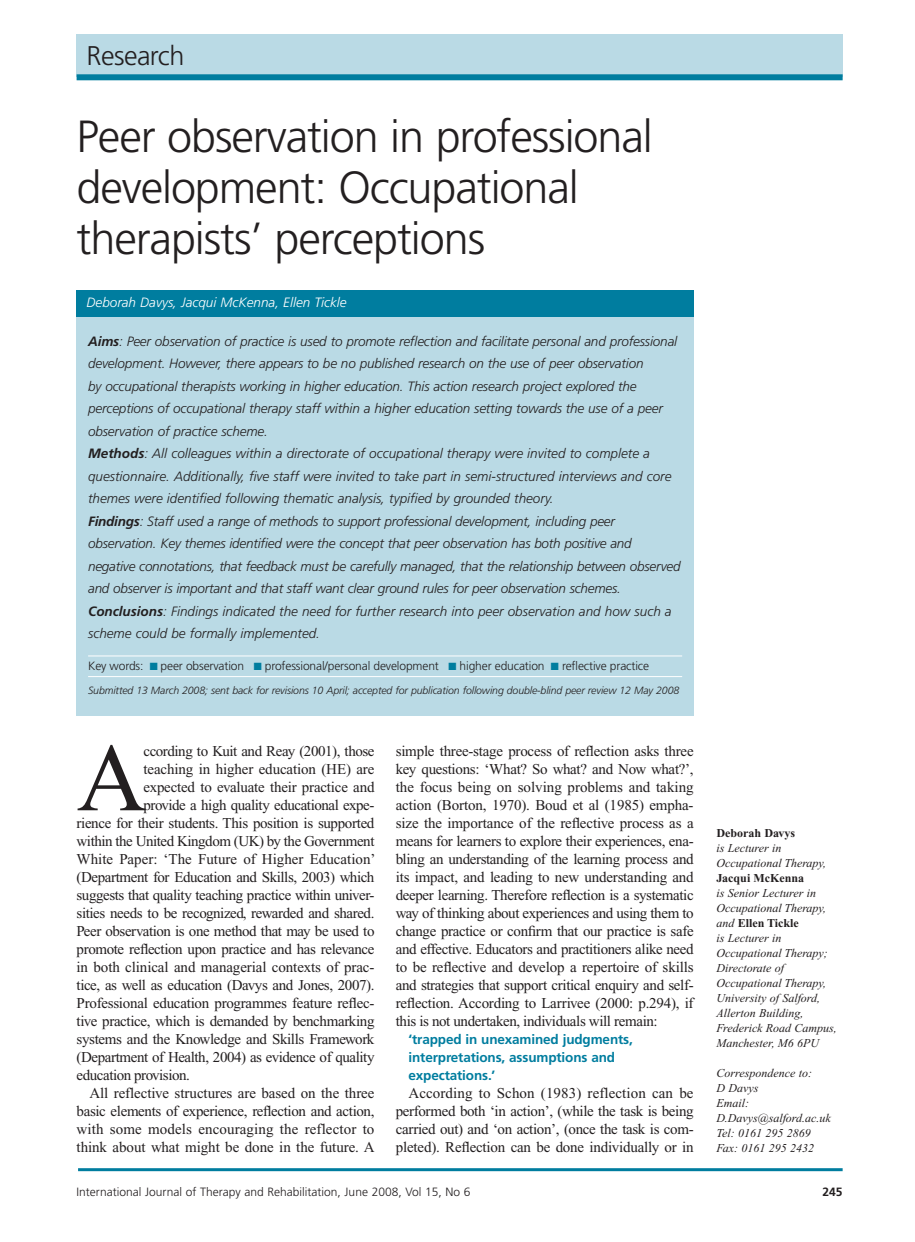
<style>
.page{position:relative;width:915px;height:1242px;background:#fff}
.page>*{position:absolute;margin:0;border:0;box-sizing:border-box;transform-origin:0 0}
.t1{font:96.6px "Times New Roman";color:#231f20}
.t2{font:300 45px/51px "Frutiger";letter-spacing:-.025em;color:#231f20}
.t3{font:300 27px "Frutiger";letter-spacing:-.02em;color:#231f20}
.t4{font:15px/18px "Times New Roman";letter-spacing:-.025em;color:#231f20;text-align:justify}
.t5{font:15px "Times New Roman";letter-spacing:-.005em;color:#231f20}
.t6{font:15px "Times New Roman";color:#231f20}
.t7{font:15px "Times New Roman";letter-spacing:.005em;color:#231f20}
.t8{font:italic 300 13.5px/22.5px "Frutiger";letter-spacing:-.01em;color:#231f20}
.t9{font:700 13.5px/18px "Frutiger";letter-spacing:-.01em;color:#007d9f}
.t10{font:italic 300 13.5px "Frutiger";color:#fff}
.t11{font:italic 12px/15px "Times New Roman";color:#231f20}
.t12{font:300 12px "Frutiger";letter-spacing:-.01em;color:#231f20}
.t13{font:700 12px "Times New Roman";color:#231f20}
.t14{font:700 12px "Frutiger";color:#231f20}
.t15{font:italic 300 10.5px "Frutiger";letter-spacing:-.01em;color:#231f20}
.s1{font-weight:700}
.s2{color:#007d9f}
.s3{font-weight:700;font-style:normal}
</style>
<div class="page">
<div style="left:77px;top:314px;width:616px;height:401px;background:#badae5"></div>
<hr style="left:88px;top:655px;width:594px;height:1px;background:#fff">
<hr style="left:88px;top:676px;width:594px;height:1px;background:#fff">
<div style="left:77px;top:290px;width:616px;height:27px;background:#007d9f"></div>
<hr style="left:78px;top:1168px;width:764px;height:3px;background:#007d9f">
<div style="left:77px;top:34px;width:765px;height:43px;background:#badae5"></div>
<div style="left:77px;top:74px;width:765px;height:6px;background:#007d9f"></div>
<h3 class="t3" style="left:87px;top:44px;width:99px">Research</h3>
<h2 class="t2" style="left:77px;top:115px;width:577px">Peer observation in professional development: Occupational therapists’ perceptions</h2>
<p class="t10" style="left:87px;top:297px;width:261px">Deborah Davys, Jacqui McKenna, Ellen Tickle</p>
<p class="t8" style="left:88px;top:331px;width:593px"><span class="s1">Aims</span>: Peer observation of practice is used to promote reflection and facilitate personal and professional development. However, there appears to be no published research on the use of peer observation<br>by occupational therapists working in higher education. This action research project explored the perceptions of occupational therapy staff within a higher education setting towards the use of a peer observation of practice scheme.<br><span class="s1">Methods</span>: All colleagues within a directorate of occupational therapy were invited to complete a questionnaire. Additionally, five staff were invited to take part in semi-structured interviews and core themes were identified following thematic analysis, typified by grounded theory.<br><span class="s1">Findings</span>: Staff used a range of methods to support professional development, including peer observation. Key themes identified were the concept that peer observation has both positive and negative connotations, that feedback must be carefully managed, that the relationship between observed and observer is important and that staff want clear ground rules for peer observation schemes.<br><span class="s1">Conclusions</span>: Findings indicated the need for further research into peer observation and how such a scheme could be formally implemented.</p>
<p class="t12" style="left:88px;top:661px;width:562px">Key words: <span class="s2">■</span> peer observation <span class="s2">■</span> professional/personal development <span class="s2">■</span> higher education <span class="s2">■</span> reflective practice</p>
<p class="t15" style="left:88px;top:686px;width:592px">Submitted 13 March 2008; sent back for revisions 10 April; accepted for publication following double-blind peer review 12 May 2008</p>
<h1 class="t1" style="left:77px;top:743px;width:71px">A</h1>
<p class="t4" style="left:143px;top:743px;width:232px">ccording to Kuit and Reay (2001), those</p>
<p class="t4" style="left:143px;top:761px;width:232px">teaching in higher education (HE) are</p>
<p class="t4" style="left:143px;top:779px;width:232px">expected to evaluate their practice and</p>
<p class="t4" style="left:143px;top:797px;width:232px">provide a high quality educational expe-</p>
<p class="t4" style="left:77px;top:815px;width:299px">rience for their students. This position is supported</p>
<p class="t4" style="left:77px;top:833px;width:299px">within the United Kingdom (UK) by the Government</p>
<p class="t6" style="left:77px;top:854px;width:300px">White Paper: ‘The Future of Higher Education’</p>
<p class="t4" style="left:77px;top:869px;width:299px">(Department for Education and Skills, 2003) which</p>
<p class="t4" style="left:77px;top:887px;width:299px">suggests that quality teaching practice within univer-</p>
<p class="t4" style="left:77px;top:905px;width:299px">sities needs to be recognized, rewarded and shared.</p>
<p class="t4" style="left:77px;top:923px;width:299px">Peer observation is one method that may be used to</p>
<p class="t4" style="left:77px;top:941px;width:299px">promote reflection upon practice and has relevance</p>
<p class="t4" style="left:77px;top:959px;width:299px">in both clinical and managerial contexts of prac-</p>
<p class="t4" style="left:77px;top:977px;width:299px">tice, as well as education (Davys and Jones, 2007).</p>
<p class="t4" style="left:77px;top:995px;width:299px">Professional education programmes feature reflec-</p>
<p class="t4" style="left:77px;top:1013px;width:299px">tive practice, which is demanded by benchmarking</p>
<p class="t4" style="left:77px;top:1031px;width:299px">systems and the Knowledge and Skills Framework</p>
<p class="t4" style="left:77px;top:1049px;width:299px">(Department of Health, 2004) as evidence of quality</p>
<p class="t4" style="left:77px;top:1067px;width:115px">education provision.</p>
<p class="t5" style="left:89px;top:1088px;width:286px">All reflective structures are based on the three</p>
<p class="t4" style="left:77px;top:1103px;width:299px">basic elements of experience, reflection and action,</p>
<p class="t7" style="left:77px;top:1124px;width:299px">with some models encouraging the reflector to</p>
<p class="t5" style="left:77px;top:1142px;width:299px">think about what might be done in the future. A</p>
<p class="t4" style="left:395px;top:743px;width:299px">simple three-stage process of reflection asks three key questions: ‘What? So what? and Now what?’, the focus being on solving problems and taking action (Borton, 1970). Boud et al (1985) empha&shy;size the importance of the reflective process as a means for learners to explore their experiences, ena&shy;bling an understanding of the learning process and its impact, and leading to new understanding and deeper learning. Therefore reflection is a systematic way of thinking about experiences and using them to change practice or confirm that our practice is safe and effective. Educators and practitioners alike need to be reflective and develop a repertoire of skills and strategies that support critical enquiry and self&shy;reflection. According to Larrivee (2000: p.294), if this is not undertaken, individuals will remain:</p>
<p class="t9" style="left:408px;top:1031px;width:226px">‘trapped in unexamined judgments, interpretations, assumptions and expectations.’</p>
<p class="t4" style="left:395px;top:1085px;width:299px;text-indent:13px">According to Schon (1983) reflection can be performed both ‘in action’, (while the task is being carried out) and ‘on action’, (once the task is com&shy;pleted). Reflection can be done individually or in</p>
<p class="t13" style="left:716px;top:829px;width:80px">Deborah Davys</p>
<p class="t11" style="left:716px;top:841px;width:111px">is Lecturer in<br>Occupational Therapy,</p>
<p class="t13" style="left:716px;top:874px;width:89px">Jacqui McKenna</p>
<p class="t11" style="left:716px;top:886px;width:122px">is Senior Lecturer in<br>Occupational Therapy, and <span class="s3">Ellen Tickle<br></span>is Lecturer in<br>Occupational Therapy;<br>Directorate of<br>Occupational Therapy,<br>University of Salford,<br>Allerton Building,<br>Frederick Road Campus,<br>Manchester, M6 6PU</p>
<p class="t11" style="left:716px;top:1066px;width:116px">Correspondence to:<br>D Davys<br>Email:<br>D.Davys@salford.ac.uk<br>Tel: 0161 295 2869<br>Fax: 0161 295 2432</p>
<p class="t12" style="left:77px;top:1187px;width:395px">International Journal of Therapy and Rehabilitation, June 2008, Vol 15, No 6</p>
<p class="t14" style="left:822px;top:1187px;width:22px">245</p>
</div>
